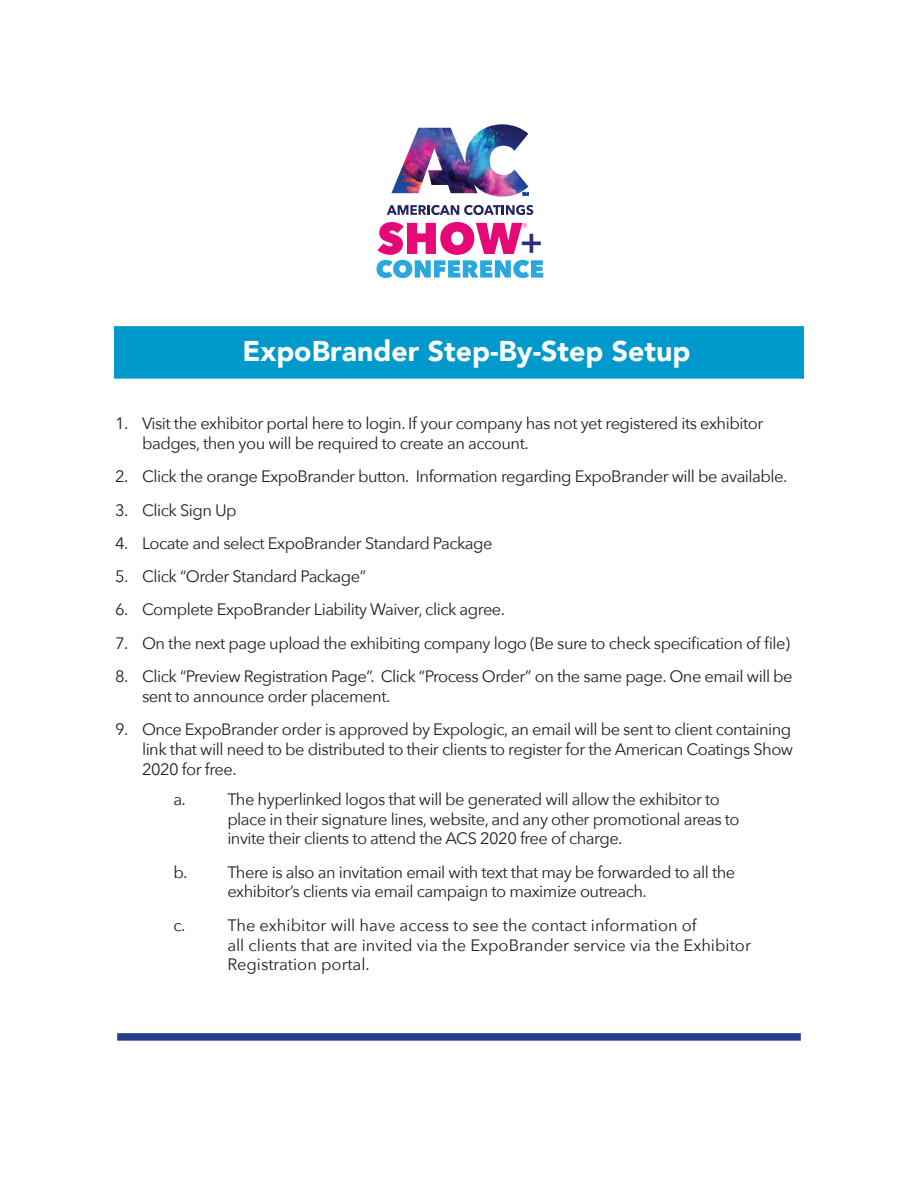
<style>
.page{position:relative;width:918px;height:1188px;background:#fff}
.page>*{position:absolute;margin:0;border:0;box-sizing:border-box;transform-origin:0 0}
.t1{font:800 35.25px "Avenir";color:#2d2c82}
.t2{font:900 28.5px "Avenir";color:#fff}
.t3{font:16.5px/19.8px "Avenir Next";letter-spacing:-.03em;color:#231f20}
.t4{font:16.5px/19.8px "Avenir Next";color:#231f20}
</style>
<div class="page">
<img style="left:391px;top:124px;width:137px;height:73px">
<svg style="left:387px;top:205px;width:146px;height:10px"></svg>
<svg style="left:522px;top:192px;width:6px;height:4px"></svg>
<svg style="left:376px;top:222px;width:167px;height:56px"></svg>
<div style="left:114px;top:326px;width:690px;height:53px;background:#09c"></div>
<div style="left:117px;top:1033px;width:684px;height:8px;background:#253f8e"></div>
<p class="t1" style="left:520px;top:214px;width:25px">+</p>
<p class="t2" style="left:243px;top:327px;width:450px">ExpoBrander Step-By-Step Setup</p>
<p class="t3" style="left:142px;top:413px;width:623px;text-indent:-27px">1. Visit the exhibitor portal here to login. If your company has not yet registered its exhibitor badges, then you will be required to create an account.</p>
<p class="t3" style="left:115px;top:466px;width:674px">2. Click the orange ExpoBrander button. Information regarding ExpoBrander will be available.</p>
<p class="t3" style="left:115px;top:499px;width:123px">3. Click Sign Up</p>
<p class="t3" style="left:115px;top:533px;width:379px">4. Locate and select ExpoBrander Standard Package</p>
<p class="t3" style="left:115px;top:566px;width:253px">5. Click “Order Standard Package”</p>
<p class="t3" style="left:115px;top:599px;width:392px">6. Complete ExpoBrander Liability Waiver, click agree.</p>
<p class="t3" style="left:115px;top:632px;width:677px">7. On the next page upload the exhibiting company logo (Be sure to check specification of file)</p>
<p class="t3" style="left:142px;top:666px;width:652px;text-indent:-27px">8. Click “Preview Registration Page”. Click “Process Order” on the same page. One email will be sent to announce order placement.</p>
<p class="t3" style="left:142px;top:719px;width:653px;text-align:justify;text-indent:-27px">9. Once ExpoBrander order is approved by Expologic, an email will be sent to client containing link that will need to be distributed to their clients to register for the American Coatings Show 2020 for free.</p>
<p class="t3" style="left:173px;top:788px;width:14px">a.</p>
<p class="t3" style="left:227px;top:788px;width:514px">The hyperlinked logos that will be generated will allow the exhibitor to place in their signature lines, website, and any other promotional areas to invite their clients to attend the ACS 2020 free of charge.</p>
<p class="t3" style="left:173px;top:861px;width:16px">b.</p>
<p class="t3" style="left:227px;top:861px;width:510px">There is also an invitation email with text that may be forwarded to all the exhibitor’s clients via email campaign to maximize outreach.</p>
<p class="t3" style="left:173px;top:914px;width:14px">c.</p>
<p class="t4" style="left:227px;top:914px;width:525px">The exhibitor will have access to see the contact information of<br>all clients that are invited via the ExpoBrander service via the Exhibitor<br>Registration portal.</p>
</div>
